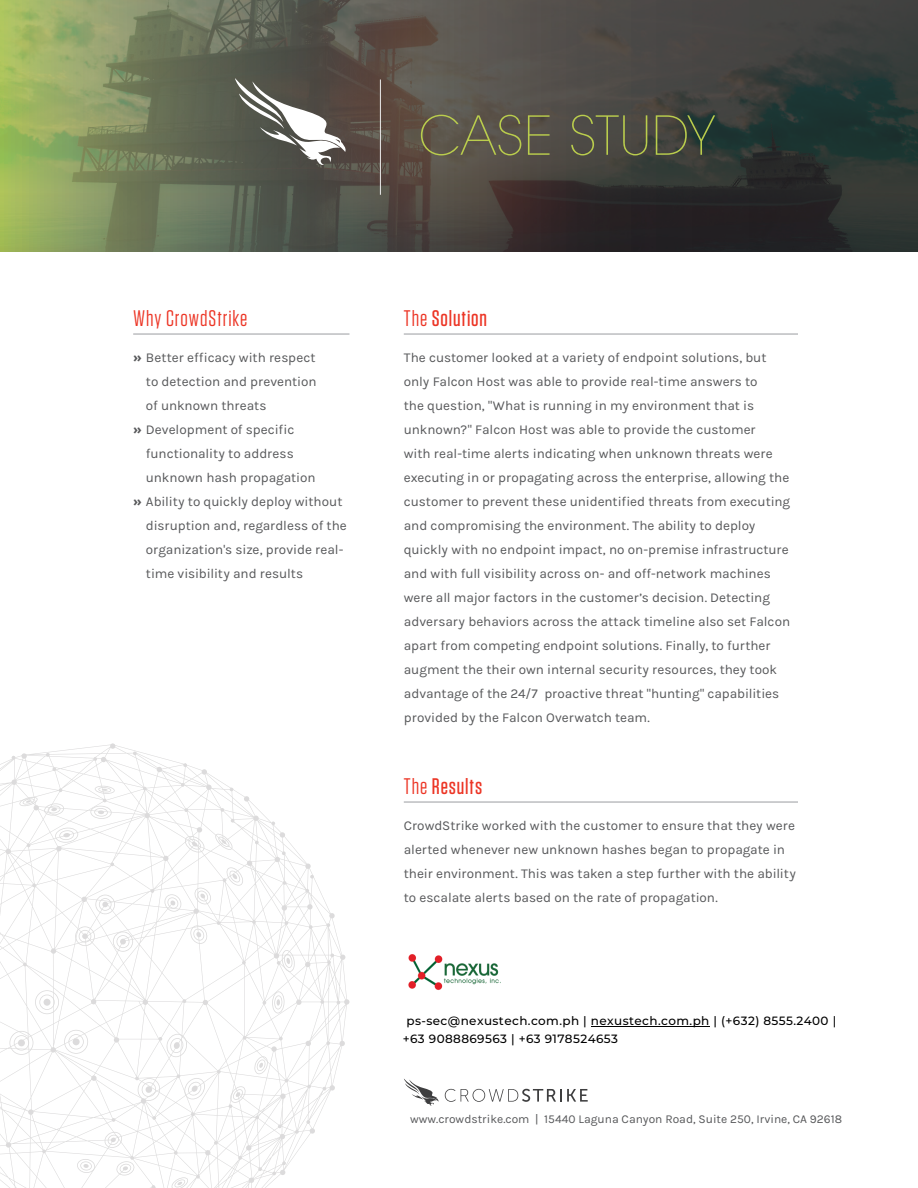
<style>
.page{position:relative;width:918px;height:1188px;background:#fff}
.page>*{position:absolute;margin:0;border:0;box-sizing:border-box;transform-origin:0 0}
.t1{font:200 53.25px "ITC Avant Garde Pro";letter-spacing:-.01em;color:#bacd4d}
.t2{font:500 22.5px "Tungsten";letter-spacing:.04em;color:#ec3525}
.t3{font:22.5px "Tungsten";letter-spacing:.04em;color:#ec3525}
.t4{font:13.5px/24px "Karla";color:#57585a}
.t5{font:500 12px/18.6px "Montserrat";letter-spacing:.035em;color:#000}
.t6{font:12px "Karla";color:#57585a}
.s1{font-family:"Gotham";font-weight:700}
.s2{font-weight:400}
</style>
<div class="page">
<svg style="left:0;top:0;width:918px;height:252px;background:#535747"></svg>
<hr style="left:404px;top:333px;width:394px;height:2px;background:#bcbdc0">
<hr style="left:404px;top:801px;width:394px;height:2px;background:#bcbdc0">
<svg style="left:235px;top:78px;width:112px;height:87px"></svg>
<hr style="left:380px;top:80px;width:1px;height:115px;background:#ededed">
<svg style="left:0;top:744px;width:347px;height:444px"></svg>
<svg style="left:51px;top:1047px;width:5px;height:6px"></svg>
<svg style="left:91px;top:999px;width:5px;height:5px"></svg>
<svg style="left:91px;top:1075px;width:6px;height:6px"></svg>
<svg style="left:114px;top:1037px;width:5px;height:6px"></svg>
<svg style="left:143px;top:1000px;width:5px;height:5px"></svg>
<svg style="left:28px;top:1109px;width:6px;height:6px"></svg>
<svg style="left:6px;top:1142px;width:5px;height:6px"></svg>
<svg style="left:51px;top:948px;width:5px;height:6px"></svg>
<svg style="left:23px;top:963px;width:4px;height:3px"></svg>
<svg style="left:32px;top:883px;width:4px;height:4px"></svg>
<svg style="left:52px;top:767px;width:4px;height:4px"></svg>
<svg style="left:27px;top:843px;width:4px;height:4px"></svg>
<svg style="left:46px;top:753px;width:4px;height:4px"></svg>
<svg style="left:112px;top:1118px;width:3px;height:4px"></svg>
<svg style="left:42px;top:1150px;width:4px;height:3px"></svg>
<svg style="left:152px;top:1116px;width:4px;height:4px"></svg>
<svg style="left:6px;top:849px;width:5px;height:5px"></svg>
<svg style="left:82px;top:897px;width:5px;height:5px"></svg>
<svg style="left:11px;top:753px;width:16px;height:7px"></svg>
<svg style="left:133px;top:751px;width:4px;height:4px"></svg>
<svg style="left:143px;top:787px;width:4px;height:4px"></svg>
<svg style="left:181px;top:783px;width:4px;height:4px"></svg>
<svg style="left:184px;top:808px;width:4px;height:4px"></svg>
<svg style="left:183px;top:763px;width:4px;height:4px"></svg>
<svg style="left:220px;top:808px;width:4px;height:4px"></svg>
<svg style="left:229px;top:787px;width:5px;height:5px"></svg>
<svg style="left:231px;top:819px;width:4px;height:4px"></svg>
<svg style="left:271px;top:821px;width:4px;height:4px"></svg>
<svg style="left:255px;top:840px;width:4px;height:5px"></svg>
<svg style="left:110px;top:862px;width:4px;height:4px"></svg>
<svg style="left:150px;top:889px;width:4px;height:4px"></svg>
<svg style="left:93px;top:757px;width:13px;height:5px"></svg>
<svg style="left:110px;top:743px;width:5px;height:6px"></svg>
<svg style="left:145px;top:813px;width:5px;height:5px"></svg>
<svg style="left:163px;top:856px;width:6px;height:5px"></svg>
<svg style="left:157px;top:767px;width:5px;height:5px"></svg>
<svg style="left:253px;top:816px;width:6px;height:5px"></svg>
<svg style="left:206px;top:785px;width:6px;height:5px"></svg>
<svg style="left:244px;top:796px;width:5px;height:6px"></svg>
<svg style="left:202px;top:769px;width:5px;height:6px"></svg>
<svg style="left:305px;top:864px;width:6px;height:5px"></svg>
<svg style="left:307px;top:904px;width:6px;height:6px"></svg>
<svg style="left:282px;top:905px;width:5px;height:6px"></svg>
<svg style="left:340px;top:955px;width:5px;height:5px"></svg>
<svg style="left:275px;top:851px;width:11px;height:11px"></svg>
<svg style="left:280px;top:832px;width:5px;height:6px"></svg>
<svg style="left:310px;top:875px;width:4px;height:4px"></svg>
<svg style="left:326px;top:913px;width:9px;height:14px"></svg>
<svg style="left:284px;top:921px;width:5px;height:4px"></svg>
<svg style="left:309px;top:925px;width:4px;height:4px"></svg>
<svg style="left:242px;top:961px;width:4px;height:4px"></svg>
<svg style="left:262px;top:1001px;width:4px;height:4px"></svg>
<svg style="left:243px;top:1036px;width:4px;height:4px"></svg>
<svg style="left:336px;top:999px;width:13px;height:6px"></svg>
<svg style="left:326px;top:1041px;width:4px;height:4px"></svg>
<svg style="left:217px;top:921px;width:4px;height:4px"></svg>
<svg style="left:252px;top:920px;width:4px;height:4px"></svg>
<svg style="left:283px;top:881px;width:4px;height:4px"></svg>
<svg style="left:305px;top:889px;width:4px;height:4px"></svg>
<svg style="left:320px;top:1000px;width:4px;height:4px"></svg>
<svg style="left:203px;top:1000px;width:5px;height:5px"></svg>
<svg style="left:296px;top:1000px;width:6px;height:5px"></svg>
<svg style="left:305px;top:962px;width:5px;height:5px"></svg>
<svg style="left:306px;top:1041px;width:5px;height:5px"></svg>
<svg style="left:340px;top:1041px;width:5px;height:5px"></svg>
<svg style="left:217px;top:1070px;width:4px;height:4px"></svg>
<svg style="left:182px;top:999px;width:4px;height:4px"></svg>
<svg style="left:191px;top:1112px;width:4px;height:4px"></svg>
<svg style="left:174px;top:1151px;width:4px;height:4px"></svg>
<svg style="left:151px;top:1185px;width:4px;height:3px"></svg>
<svg style="left:258px;top:1167px;width:4px;height:4px"></svg>
<svg style="left:255px;top:1115px;width:4px;height:5px"></svg>
<svg style="left:278px;top:1124px;width:4px;height:4px"></svg>
<svg style="left:307px;top:1084px;width:4px;height:5px"></svg>
<svg style="left:295px;top:1130px;width:4px;height:4px"></svg>
<svg style="left:196px;top:1175px;width:4px;height:4px"></svg>
<svg style="left:280px;top:1094px;width:6px;height:5px"></svg>
<svg style="left:322px;top:1085px;width:13px;height:6px"></svg>
<svg style="left:238px;top:1145px;width:13px;height:15px"></svg>
<svg style="left:280px;top:1134px;width:5px;height:5px"></svg>
<svg style="left:205px;top:1141px;width:13px;height:14px"></svg>
<svg style="left:249px;top:1178px;width:5px;height:5px"></svg>
<svg style="left:272px;top:1161px;width:14px;height:15px"></svg>
<svg style="left:306px;top:1120px;width:9px;height:14px"></svg>
<svg style="left:327px;top:953px;width:7px;height:11px"></svg>
<svg style="left:35px;top:990px;width:24px;height:24px"></svg>
<svg style="left:9px;top:1031px;width:24px;height:24px"></svg>
<svg style="left:64px;top:1030px;width:24px;height:24px"></svg>
<svg style="left:113px;top:932px;width:20px;height:20px"></svg>
<svg style="left:158px;top:1034px;width:30px;height:23px"></svg>
<svg style="left:135px;top:1076px;width:27px;height:28px"></svg>
<svg style="left:104px;top:1132px;width:19px;height:16px"></svg>
<svg style="left:77px;top:1159px;width:18px;height:14px"></svg>
<svg style="left:116px;top:1156px;width:19px;height:20px"></svg>
<svg style="left:171px;top:1177px;width:18px;height:11px"></svg>
<svg style="left:176px;top:1074px;width:30px;height:25px"></svg>
<svg style="left:228px;top:1086px;width:19px;height:22px"></svg>
<svg style="left:254px;top:1037px;width:35px;height:46px"></svg>
<svg style="left:75px;top:926px;width:20px;height:20px"></svg>
<svg style="left:95px;top:895px;width:20px;height:19px"></svg>
<svg style="left:185px;top:827px;width:20px;height:25px"></svg>
<svg style="left:164px;top:894px;width:17px;height:18px"></svg>
<svg style="left:190px;top:925px;width:17px;height:19px"></svg>
<svg style="left:274px;top:950px;width:21px;height:22px"></svg>
<svg style="left:272px;top:991px;width:13px;height:22px"></svg>
<svg style="left:194px;top:888px;width:17px;height:26px"></svg>
<svg style="left:222px;top:861px;width:30px;height:25px"></svg>
<svg style="left:214px;top:834px;width:19px;height:16px"></svg>
<svg style="left:55px;top:828px;width:24px;height:23px"></svg>
<svg style="left:90px;top:786px;width:25px;height:33px"></svg>
<svg style="left:11px;top:779px;width:53px;height:37px"></svg>
<hr style="left:133px;top:333px;width:216px;height:2px;background:#bcbdc0">
<svg style="left:404px;top:1079px;width:35px;height:27px"></svg>
<svg style="left:445px;top:1089px;width:143px;height:13px"></svg>
<hr style="left:591px;top:1026px;width:118px;height:1px;background:#000">
<img style="left:408px;top:954px;width:93px;height:36px">
<p class="t1" style="left:419px;top:102px;width:299px">CASE STUDY</p>
<p class="t3" style="left:133px;top:306px;width:116px">Why CrowdStrike</p>
<p class="t4" style="left:146px;top:346px;width:172px;text-align:justify;text-indent:-13px"><span class="s1">»</span> Better efficacy with respect to detection and prevention of unknown threats</p>
<p class="t4" style="left:146px;top:418px;width:171px;text-indent:-13px"><span class="s1">»</span> Development of specific functionality to address unknown hash propagation</p>
<p class="t4" style="left:146px;top:490px;width:202px;text-indent:-13px"><span class="s1">»</span> Ability to quickly deploy without disruption and, regardless of the organization's size, provide real&shy;time visibility and results</p>
<p class="t2" style="left:404px;top:306px;width:85px"><span class="s2">The</span> Solution</p>
<p class="t4" style="left:404px;top:346px;width:388px">The customer looked at a variety of endpoint solutions, but only Falcon Host was able to provide real-time answers to<br>the question, "What is running in my environment that is unknown?" Falcon Host was able to provide the customer<br>with real-time alerts indicating when unknown threats were executing in or propagating across the enterprise, allowing the customer to prevent these unidentified threats from executing and compromising the environment. The ability to deploy quickly with no endpoint impact, no on-premise infrastructure and with full visibility across on- and off-network machines were all major factors in the customer’s decision. Detecting adversary behaviors across the attack timeline also set Falcon apart from competing endpoint solutions. Finally, to further augment the their own internal security resources, they took advantage of the 24/7 proactive threat "hunting" capabilities provided by the Falcon Overwatch team.</p>
<p class="t2" style="left:404px;top:774px;width:80px"><span class="s2">The</span> Results</p>
<p class="t4" style="left:404px;top:814px;width:394px">CrowdStrike worked with the customer to ensure that they were alerted whenever new unknown hashes began to propagate in their environment. This was taken a step further with the ability to escalate alerts based on the rate of propagation.</p>
<p class="t5" style="left:403px;top:1011px;width:435px;text-indent:4px">ps-sec@nexustech.com.ph | nexustech.com.ph | (+632) 8555.2400 | +63 9088869563 | +63 9178524653</p>
<p class="t6" style="left:410px;top:1113px;width:433px">www.crowdstrike.com | 15440 Laguna Canyon Road, Suite 250, Irvine, CA 92618</p>
</div>
